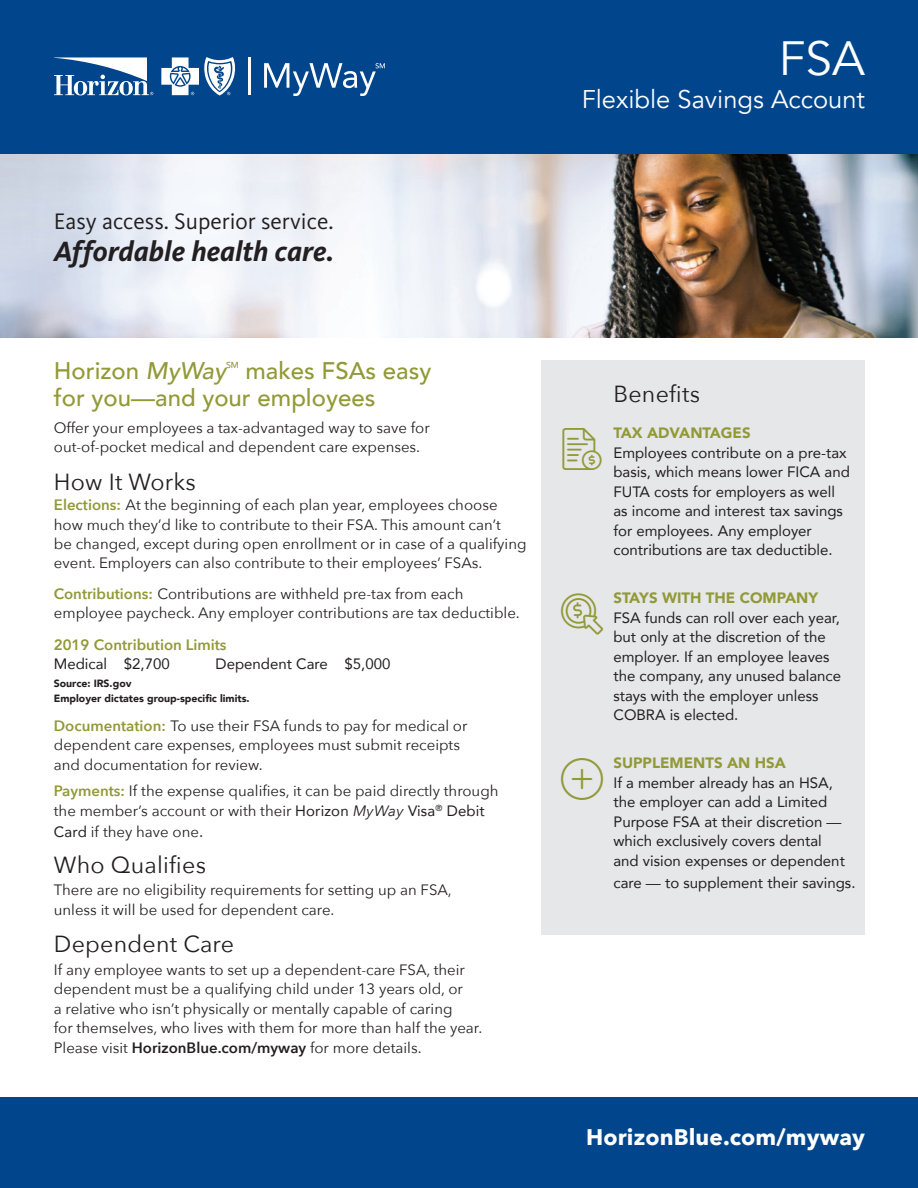
<style>
.page{position:relative;width:918px;height:1188px;background:#fff}
.page>*{position:absolute;margin:0;border:0;box-sizing:border-box;transform-origin:0 0}
.t1{font:48px "Avenir";color:#fff}
.t2{font:42px "HB Font";color:#929937}
.t3{font:italic 700 28.8px "Kievit Pro";color:#231f20}
.t4{font:25.5px "Avenir";color:#fff}
.t5{font:500 24px/27px "Avenir";color:#929937}
.t6{font:23.25px "Avenir Next";letter-spacing:.01em;color:#231f20}
.t7{font:23.25px "Kievit Pro";color:#231f20}
.t8{font:700 22.5px "Avenir Next";letter-spacing:.005em;color:#fff}
.t9{font:15px/19.5px "Avenir Next";color:#231f20}
.t10{font:15px/19.5px "Avenir";color:#231f20}
.t11{font:900 15px "Avenir";color:#929937}
.t12{font:600 15px "Avenir Next";color:#929937}
.t13{font:900 10.5px/15px "Avenir";color:#231f20}
.t14{font:500 8.7px "Avenir";color:#929937}
.s1{font-weight:600;color:#929937}
.s2{font-family:"Avenir LT Com";font-weight:800}
.s3{font-family:"Avenir LT Com"}
.s4{font-family:"Avenir"}
.s5{font-style:italic}
.s6{font-weight:600}
</style>
<div class="page">
<img style="left:0;top:153px;width:918px;height:185px">
<div style="left:541px;top:361px;width:324px;height:574px;background:#e6e7e9"></div>
<div style="left:0;top:0;width:918px;height:153px;background:#01468c"></div>
<hr style="left:248px;top:57px;width:3px;height:38px;background:#fff">
<svg style="left:264px;top:63px;width:121px;height:33px"></svg>
<svg style="left:54px;top:57px;width:99px;height:38px"></svg>
<svg style="left:161px;top:57px;width:75px;height:39px"></svg>
<div style="left:0;top:1097px;width:918px;height:91px;background:#01468c"></div>
<h1 class="t1" style="left:779px;top:30px;width:88px">FSA</h1>
<h3 class="t4" style="left:582px;top:84px;width:285px">Flexible Savings Account</h3>
<h3 class="t7" style="left:54px;top:208px;width:281px">Easy access. Superior service.</h3>
<h3 class="t3" style="left:54px;top:234px;width:282px">Affordable health care.</h3>
<h3 class="t5" style="left:54px;top:356px;width:379px;text-indent:192px">makes FSAs easy for you—and your employees</h3>
<p class="t9" style="left:54px;top:417px;width:377px">Offer your employees a tax-advantaged way to save for out-of-pocket medical and dependent care expenses.</p>
<h3 class="t6" style="left:54px;top:462px;width:143px">How It Works</h3>
<p class="t9" style="left:54px;top:495px;width:474px"><span class="s1">Elections:</span> At the beginning of each plan year, employees choose how much they’d like to contribute to their FSA. This amount can’t<br>be changed, except during open enrollment or in case of a qualifying event. Employers can also contribute to their employees’ FSAs.</p>
<p class="t9" style="left:54px;top:584px;width:468px;line-height:18.3px"><span class="s1">Contributions:</span> Contributions are withheld pre-tax from each employee paycheck. Any employer contributions are tax deductible.</p>
<p class="t12" style="left:54px;top:632px;width:174px"><span class="s2">2019</span> Contribution Limits</p>
<p class="t10" style="left:54px;top:653px;width:117px">Medical <span class="s3">$2,700</span></p>
<p class="t10" style="left:216px;top:654px;width:176px">Dependent Care $5,000</p>
<p class="t13" style="left:54px;top:676px;width:197px">Source: IRS.gov<br>Employer dictates group-specific limits.</p>
<p class="t9" style="left:54px;top:715px;width:415px"><span class="s1">Documentation:</span> To use their FSA funds to pay for medical or dependent care expenses, employees must submit receipts and documentation for review.</p>
<p class="t9" style="left:54px;top:781px;width:446px"><span class="s1">Payments:</span> If the expense qualifies, it can be paid directly through the member’s account or with their <span class="s4">Horizon</span> <span class="s5">MyWay</span> <span class="s4">Visa</span><sup>®</sup> <span class="s4">Debit</span></p>
<p class="t9" style="left:54px;top:821px;width:151px"><span class="s4">Card</span> if they have one<span class="s4">.</span></p>
<h3 class="t6" style="left:54px;top:845px;width:154px">Who Qualifies</h3>
<p class="t9" style="left:54px;top:880px;width:400px">There are no eligibility requirements for setting up an FSA, unless it will be used for dependent care.</p>
<h3 class="t6" style="left:54px;top:925px;width:182px">Dependent Care</h3>
<p class="t9" style="left:54px;top:959px;width:430px">If any employee wants to set up a dependent-care FSA, their dependent must be a qualifying child under 13 years old, or<br>a relative who isn’t physically or mentally capable of caring<br>for themselves, who lives with them for more than half the year.<br>Please visit <span class="s6">HorizonBlue.com/myway</span> for more details.</p>
<h3 class="t5" style="left:54px;top:356px;width:174px">Horizon <span class="s5">MyWay</span></h3>
<p class="t14" style="left:226px;top:357px;width:14px">SM</p>
<h2 class="t2" style="left:561px;top:431px;width:43px">t</h2>
<h2 class="t2" style="left:561px;top:595px;width:43px">T</h2>
<h2 class="t2" style="left:561px;top:760px;width:43px">1</h2>
<h3 class="t6" style="left:613px;top:374px;width:88px">Benefits</h3>
<p class="t11" style="left:613px;top:420px;width:139px">TAX ADVANTAGES</p>
<p class="t10" style="left:613px;top:443px;width:238px">Employees contribute on a pre-tax basis, which means lower FICA and<br>FUTA costs for employers as well as income and interest tax savings for employees. Any employer contributions are tax deductible.</p>
<p class="t11" style="left:613px;top:585px;width:206px">STAYS WITH THE COMPANY</p>
<p class="t10" style="left:613px;top:608px;width:229px">FSA funds can roll over each year, but only at the discretion of the employer. If an employee leaves the company, any unused balance stays with the employer unless<br>COBRA is elected.</p>
<p class="t11" style="left:613px;top:750px;width:174px">SUPPLEMENTS AN HSA</p>
<p class="t10" style="left:613px;top:773px;width:233px">If a member already has an HSA, the employer can add a Limited<br>Purpose FSA at their discretion — which exclusively covers dental and vision expenses or dependent</p>
<p class="t10" style="left:613px;top:872px;width:244px">care — to supplement their savings.</p>
<h3 class="t8" style="left:586px;top:1117px;width:280px">HorizonBlue.com/myway</h3>
</div>
